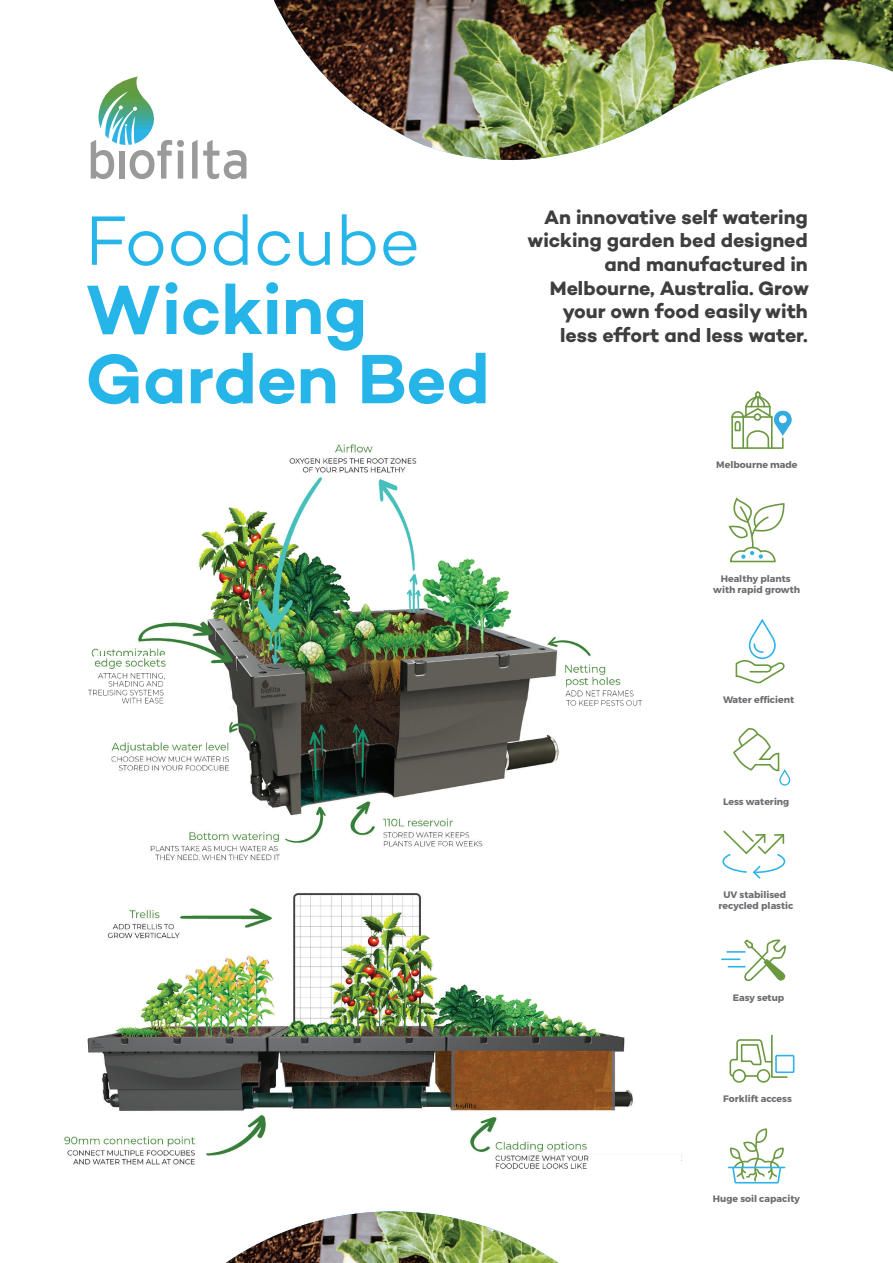
<style>
.page{position:relative;width:893px;height:1263px;background:#fff}
.page>*{position:absolute;margin:0;border:0;box-sizing:border-box;transform-origin:0 0}
.t1{font:600 71.1px/69.3px "Campton";letter-spacing:-.005em;color:#26b5e9}
.t2{font:300 71.1px "Campton";letter-spacing:-.01em;color:#26b5e9}
.t3{font:700 19.8px/23.7px "Campton";color:#3e3e3f;text-align:right}
.t4{font:700 9.3px/11.2px "Montserrat";color:#6c6d70;text-align:center}
</style>
<div class="page">
<svg style="left:728px;top:499px;width:57px;height:64px"></svg>
<svg style="left:722px;top:939px;width:64px;height:43px"></svg>
<svg style="left:735px;top:619px;width:50px;height:65px"></svg>
<svg style="left:731px;top:391px;width:61px;height:58px"></svg>
<svg style="left:733px;top:728px;width:58px;height:58px"></svg>
<div style="left:732px;top:1069px;width:14px;height:14px;border:2px solid #69983f;border-radius:50%"></div>
<div style="left:757px;top:1069px;width:13px;height:14px;border:2px solid #69983f;border-radius:50%"></div>
<svg style="left:729px;top:1034px;width:59px;height:45px"></svg>
<div style="left:775px;top:1055px;width:19px;height:18px;border:2px solid #2db3e7"></div>
<svg style="left:722px;top:830px;width:64px;height:49px"></svg>
<svg style="left:731px;top:1128px;width:52px;height:56px"></svg>
<hr style="left:729px;top:1167px;width:56px;height:1px;background:#2db3e7">
<svg style="left:192px;top:140px;width:51px;height:39px"></svg>
<svg style="left:91px;top:77px;width:93px;height:102px"></svg>
<img style="left:64px;top:444px;width:618px;height:721px">
<div style="left:569px;top:660px;width:116px;height:29px;background:#fff"></div>
<img style="left:560px;top:660px;width:46px;height:17px">
<img style="left:566px;top:676px;width:55px;height:13px">
<img style="left:565px;top:689px;width:69px;height:8px">
<img style="left:565px;top:699px;width:78px;height:7px">
<div style="left:55px;top:647px;width:130px;height:32px;background:#fff"></div>
<img style="left:91px;top:648px;width:75px;height:9px">
<img style="left:94px;top:658px;width:72px;height:11px">
<img style="left:98px;top:673px;width:67px;height:6px">
<img style="left:108px;top:680px;width:56px;height:7px">
<img style="left:88px;top:688px;width:76px;height:8px">
<img style="left:122px;top:697px;width:42px;height:7px">
<div style="left:589px;top:1155px;width:92px;height:7px;background:#fff"></div>
<img style="left:495px;top:1162px;width:92px;height:7px">
<img style="left:274px;top:0;width:619px;height:161px">
<img style="left:226px;top:1211px;width:332px;height:52px">
<h1 class="t2" style="left:85px;top:196px;width:337px">Foodcube</h1>
<h1 class="t1" style="left:85px;top:274px;width:406px">Wicking<br>Garden Bed</h1>
<p class="t3" style="left:527px;top:205px;width:283px">An innovative self watering wicking garden bed designed and manufactured in<br>Melbourne, Australia. Grow your own food easily with less effort and less water.</p>
<p class="t4" style="left:716px;top:460px;width:83px">Melbourne made</p>
<p class="t4" style="left:713px;top:573px;width:88px">Healthy plants with rapid growth</p>
<p class="t4" style="left:723px;top:694px;width:73px">Water efficient</p>
<p class="t4" style="left:723px;top:796px;width:68px">Less watering</p>
<p class="t4" style="left:718px;top:889px;width:76px">UV stabilised recycled plastic</p>
<p class="t4" style="left:733px;top:992px;width:53px">Easy setup</p>
<p class="t4" style="left:723px;top:1093px;width:70px">Forklift access</p>
<p class="t4" style="left:713px;top:1193px;width:88px">Huge soil capacity</p>
</div>
